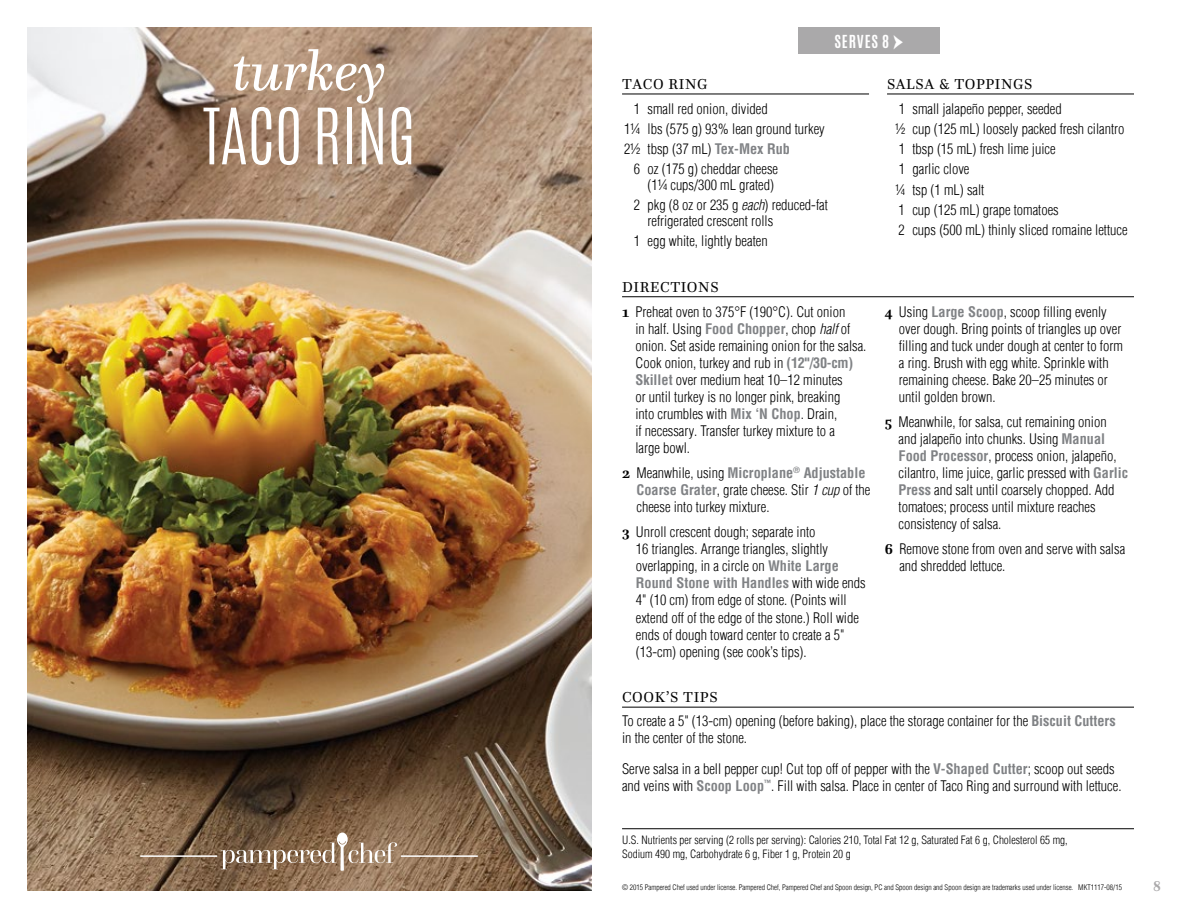
<style>
.page{position:relative;width:1188px;height:918px;background:#fff}
.page>*{position:absolute;margin:0;border:0;box-sizing:border-box;transform-origin:0 0}
.t1{font:300 66px "Antonio";letter-spacing:-.01em;color:#fff}
.t2{font:italic 57px "Questa";letter-spacing:-.01em;color:#fff}
.t3{font:15px "Questa";letter-spacing:.04em;color:#000}
.t4{font:700 15px "Antonio";letter-spacing:.055em;color:#fff}
.t5{font:700 15px "Questa";color:#aaa9aa}
.t6{font:300 condensed 14.25px/17.1px "Helvetica Com";color:#000}
.t7{font:300 condensed 11.25px/13.5px "Helvetica Com";color:#000}
.t8{font:300 condensed 7.5px "Helvetica Com";color:#000}
.s1{font-family:"Minion Pro";font-weight:400;font-size:25.5px}
.s2{font-weight:700;color:#808285}
.s3{font-style:italic}
.s4{font-family:"Questa";font-weight:700;font-stretch:normal;font-size:15px}
</style>
<div class="page">
<img style="left:27px;top:27px;width:564px;height:864px">
<div style="left:798px;top:27px;width:142px;height:27px;background:#aaa9aa"></div>
<hr style="left:622px;top:94px;width:247px;height:1px;background:#000">
<hr style="left:887px;top:94px;width:247px;height:1px;background:#000">
<hr style="left:622px;top:296px;width:512px;height:1px;background:#000">
<hr style="left:622px;top:828px;width:512px;height:1px;background:#000">
<hr style="left:622px;top:707px;width:512px;height:1px;background:#000">
<svg style="left:221px;top:833px;width:176px;height:37px;background:#977e67"></svg>
<hr style="left:140px;top:855px;width:77px;height:2px;background:#fff">
<hr style="left:401px;top:855px;width:77px;height:2px;background:#fff">
<h2 class="t2" style="left:232px;top:36px;width:155px">turkey</h2>
<h1 class="t1" style="left:202px;top:89px;width:215px">TACO RING</h1>
<p class="t4" style="left:834px;top:30px;width:71px">SERVES 8 <span class="s1">→</span></p>
<p class="t3" style="left:622px;top:75px;width:87px">TACO RING</p>
<p class="t6" style="left:634px;top:100px;width:136px">1 small red onion, divided</p>
<p class="t6" style="left:624px;top:120px;width:202px">1¼ lbs (575 g) 93% lean ground turkey</p>
<p class="t6" style="left:624px;top:140px;width:167px">2½ tbsp (37 mL) <span class="s2">Tex-Mex Rub</span></p>
<p class="t6" style="left:634px;top:161px;width:146px">6 oz (175 g) cheddar cheese</p>
<p class="t6" style="left:634px;top:175px;width:196px;line-height:20.2px;text-indent:14px">(1¼ cups/300 mL grated)<br>2 pkg (8 oz or 235 g <span class="s3">each</span>) reduced-fat</p>
<p class="t6" style="left:634px;top:211px;width:141px;line-height:20.2px;text-indent:14px">refrigerated crescent rolls<br>1 egg white, lightly beaten</p>
<p class="t3" style="left:622px;top:277px;width:98px">DIRECTIONS</p>
<p class="t6" style="left:635px;top:303px;width:233px;text-indent:-13px"><span class="s4">1</span> Preheat oven to 375°F (190°C). Cut onion<br>in half. Using <span class="s2">Food Chopper</span>, chop <span class="s3">half</span> of onion. Set aside remaining onion for the salsa.<br>Cook onion, turkey and rub in <span class="s2">(12"/30-cm)<br>Skillet</span> over medium heat 10–12 minutes<br>or until turkey is no longer pink, breaking<br>into crumbles with <span class="s2">Mix ‘N Chop</span>. Drain,<br>if necessary. Transfer turkey mixture to a<br>large bowl.</p>
<p class="t6" style="left:637px;top:464px;width:235px;text-indent:-14px"><span class="s4">2</span> Meanwhile, using <span class="s2">Microplane</span><sup>®</sup> <span class="s2">Adjustable<br>Coarse Grater</span>, grate cheese. Stir <span class="s3">1 cup</span> of the cheese into turkey mixture.</p>
<p class="t6" style="left:636px;top:523px;width:231px;text-indent:-14px"><span class="s4">3</span> Unroll crescent dough; separate into<br>16 triangles. Arrange triangles, slightly overlapping, in a circle on <span class="s2">White Large Round Stone with Handles</span> with wide ends 4" (10 cm) from edge of stone. (Points will extend off of the edge of the stone.) Roll wide ends of dough toward center to create a 5" (13-cm) opening (see cook’s tips).</p>
<p class="t3" style="left:887px;top:75px;width:147px">SALSA &amp; TOPPINGS</p>
<p class="t6" style="left:895px;top:98px;width:234px;line-height:20.2px">1 small jalapeño pepper, seeded<br>½ cup (125 mL) loosely packed fresh cilantro<br>1 tbsp (15 mL) fresh lime juice<br>1 garlic clove<br>¼ tsp (1 mL) salt<br>1 cup (125 mL) grape tomatoes<br>2 cups (500 mL) thinly sliced romaine lettuce</p>
<p class="t6" style="left:899px;top:303px;width:225px;text-indent:-14px"><span class="s4">4</span> Using <span class="s2">Large Scoop</span>, scoop filling evenly over dough. Bring points of triangles up over filling and tuck under dough at center to form a ring. Brush with egg white. Sprinkle with remaining cheese. Bake 20–25 minutes or until golden brown.</p>
<p class="t6" style="left:899px;top:413px;width:231px;text-indent:-14px"><span class="s4">5</span> Meanwhile, for salsa, cut remaining onion and jalapeño into chunks. Using <span class="s2">Manual Food Processor</span>, process onion, jalapeño, cilantro, lime juice, garlic pressed with <span class="s2">Garlic Press</span> and salt until coarsely chopped. Add tomatoes; process until mixture reaches consistency of salsa.</p>
<p class="t6" style="left:899px;top:540px;width:227px;text-indent:-15px"><span class="s4">6</span> Remove stone from oven and serve with salsa and shredded lettuce.</p>
<p class="t3" style="left:622px;top:688px;width:97px">COOK’S TIPS</p>
<p class="t6" style="left:622px;top:712px;width:495px">To create a 5" (13-cm) opening (before baking), place the storage container for the <span class="s2">Biscuit Cutters </span>in the center of the stone.</p>
<p class="t6" style="left:622px;top:760px;width:501px">Serve salsa in a bell pepper cup! Cut top off of pepper with the <span class="s2">V-Shaped Cutter</span>; scoop out seeds and veins with <span class="s2">Scoop Loop</span><sup>™</sup>. Fill with salsa. Place in center of Taco Ring and surround with lettuce.</p>
<p class="t7" style="left:622px;top:833px;width:447px">U.S. Nutrients per serving (2 rolls per serving): Calories 210, Total Fat 12 g, Saturated Fat 6 g, Cholesterol 65 mg,<br>Sodium 490 mg, Carbohydrate 6 g, Fiber 1 g, Protein 20 g</p>
<p class="t8" style="left:622px;top:882px;width:501px">© 2015 Pampered Chef used under license. Pampered Chef, Pampered Chef and Spoon design, PC and Spoon design and Spoon design are trademarks used under license. MKT1117-08/15</p>
<p class="t5" style="left:1153px;top:877px;width:9px">8</p>
</div>
